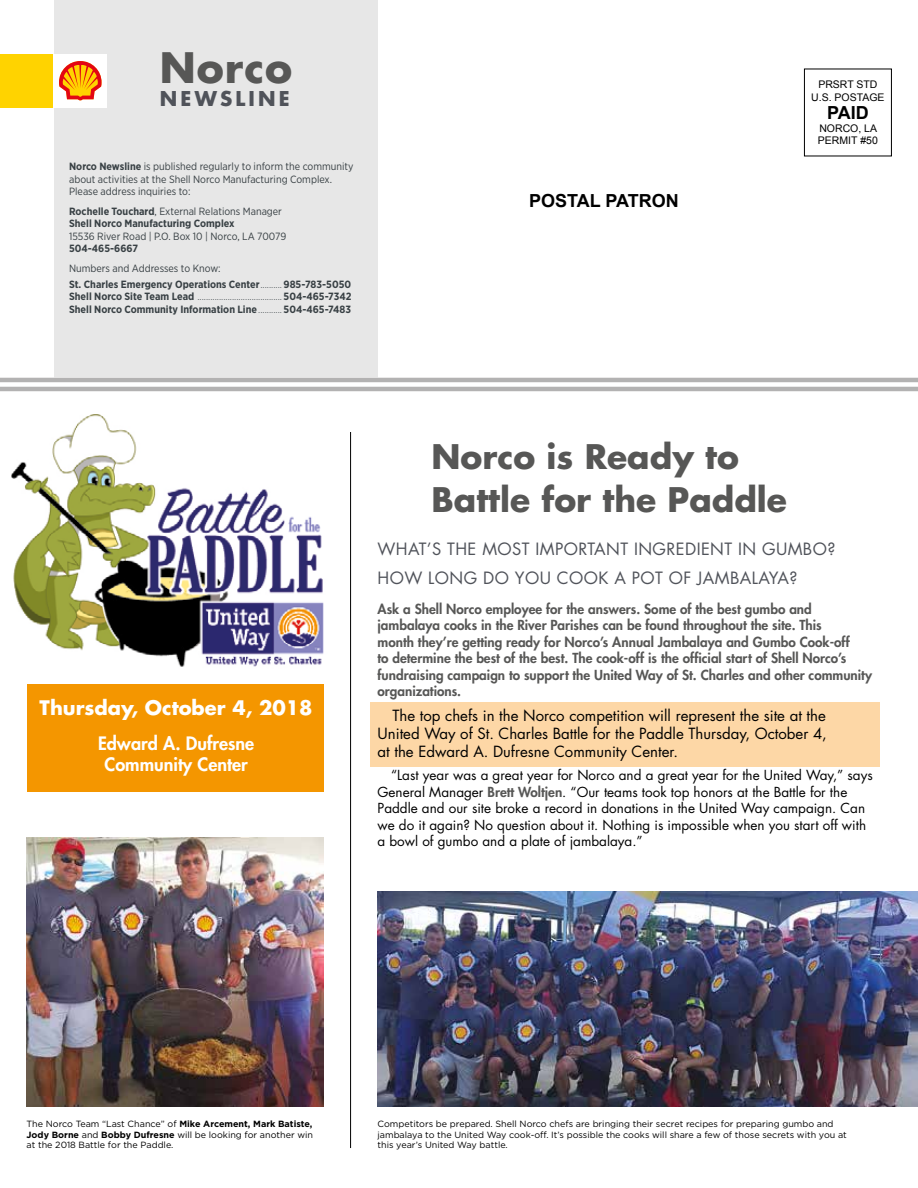
<style>
.page{position:relative;width:918px;height:1188px;background:#fff}
.page>*{position:absolute;margin:0;border:0;box-sizing:border-box;transform-origin:0 0}
.t1{font:700 40.8px "Futura Std";letter-spacing:.025em;color:#575756}
.t2{font:700 33px/43.5px "Futura Std";color:#575756}
.t3{font:700 19.95px "Futura Std";letter-spacing:.16em;color:#50535a}
.t4{font:700 19.5px "Futura Std";color:#fff}
.t5{font:800 18px/21.6px "Futura Std";color:#fff;text-align:center}
.t6{font:700 18px "Arial";color:#000}
.t7{font:16.5px/28.3px "Futura Std";letter-spacing:.025em;color:#50535a}
.t8{font:15px/18px "Futura Std";color:#000;text-align:justify}
.t9{font:800 13.5px/16.5px "Futura Std";color:#575756}
.t10{font:13.5px/16.5px "Futura Std";color:#000}
.t11{font:700 10.5px/12.6px "Gotham Narrow";color:#384044}
.t12{font:10.5px/12.6px "Gotham Narrow";color:#384044}
.t13{font:10.5px/12.6px "Arial";color:#000;text-align:center}
.t14{font:9px/10.5px "Gotham";color:#000;text-align:justify}
.s1{font-weight:700}
.s2{font-weight:400}
.s3{font-weight:300}
.s4{font-weight:800;color:#575756}
</style>
<div class="page">
<div style="left:27px;top:684px;width:297px;height:108px;background:#f49600"></div>
<img style="left:378px;top:891px;width:540px;height:216px">
<div style="left:371px;top:702px;width:509px;height:64px;background:#fdd7a6"></div>
<img style="left:27px;top:837px;width:297px;height:270px">
<img style="left:12px;top:414px;width:312px;height:253px">
<hr style="left:350px;top:432px;width:1px;height:716px;background:#000">
<div style="left:804px;top:69px;width:88px;height:87px;border:1px solid #000"></div>
<hr style="left:0;top:378px;width:918px;height:4px;background:#b3b2b2">
<hr style="left:0;top:387px;width:918px;height:4px;background:#b3b2b2">
<div style="left:54px;top:0;width:324px;height:378px;background:#e3e3e3"></div>
<div style="left:1px;top:54px;width:53px;height:53px;background:#ffd300"></div>
<div style="left:54px;top:54px;width:53px;height:53px;background:#fff"></div>
<svg style="left:59px;top:61px;width:43px;height:40px"></svg>
<h1 class="t1" style="left:160px;top:41px;width:134px">Norco</h1>
<h3 class="t3" style="left:160px;top:85px;width:131px">NEWSLINE</h3>
<p class="t12" style="left:69px;top:160px;width:286px"><span class="s1">Norco Newsline</span> is published regularly to inform the community about activities at the Shell Norco Manufacturing Complex.<br>Please address inquiries to:</p>
<p class="t11" style="left:69px;top:205px;width:214px">Rochelle Touchard<span class="s2">, External Relations Manager<br></span>Shell Norco Manufacturing Complex</p>
<p class="t12" style="left:69px;top:230px;width:219px">15536 River Road | P.O. Box 10 | Norco, LA 70079</p>
<p class="t11" style="left:69px;top:242px;width:71px">504-465-6667</p>
<p class="t11" style="left:69px;top:260px;width:284px;line-height:15.9px"><span class="s2">Numbers and Addresses to Know:<br></span>St. Charles Emergency Operations Center<span class="s3">..........</span>985-783-5050</p>
<p class="t11" style="left:69px;top:290px;width:284px">Shell Norco Site Team Lead <span class="s3">.......................................</span> 504-465-7342<br>Shell Norco Community Information Line<span class="s3">...........</span> 504-465-7483</p>
<h3 class="t6" style="left:529px;top:189px;width:151px">POSTAL PATRON</h3>
<p class="t13" style="left:811px;top:79px;width:75px">PRSRT STD<br>U.S. POSTAGE</p>
<h3 class="t6" style="left:827px;top:101px;width:43px">PAID</h3>
<p class="t13" style="left:818px;top:122px;width:61px;text-align:left">NORCO, LA<br>PERMIT #50</p>
<h3 class="t4" style="left:40px;top:694px;width:274px">Thursday, October 4, 2018</h3>
<h3 class="t5" style="left:98px;top:732px;width:158px">Edward A. Dufresne<br>Community Center</h3>
<h2 class="t2" style="left:432px;top:434px;width:357px">Norco is Ready to<br>Battle for the Paddle</h2>
<p class="t7" style="left:378px;top:535px;width:459px">WHAT’S THE MOST IMPORTANT INGREDIENT IN GUMBO?<br>HOW LONG DO YOU COOK A POT OF JAMBALAYA?</p>
<p class="t9" style="left:378px;top:600px;width:496px">Ask a Shell Norco employee for the answers. Some of the best gumbo and jambalaya cooks in the River Parishes can be found throughout the site. This<br>month they’re getting ready for Norco’s Annual Jambalaya and Gumbo Cook-off<br>to determine the best of the best. The cook-off is the official start of Shell Norco’s fundraising campaign to support the United Way of St. Charles and other community organizations.</p>
<p class="t8" style="left:378px;top:707px;width:451px;text-indent:15px">The top chefs in the Norco competition will represent the site at the United Way of St. Charles Battle for the Paddle Thursday, October 4, at the Edward A. Dufresne Community Center.</p>
<p class="t10" style="left:378px;top:767px;width:497px;text-indent:14px">“Last year was a great year for Norco and a great year for the United Way,” says General Manager <span class="s4">Brett Woltjen</span>. “Our teams took top honors at the Battle for the Paddle and our site broke a record in donations in the United Way campaign. Can we do it again? No question about it. Nothing is impossible when you start off with a bowl of gumbo and a plate of jambalaya.”</p>
<p class="t14" style="left:27px;top:1118px;width:288px">The Norco Team “Last Chance” of <span class="s1">Mike Arcement, Mark Batiste, Jody Borne</span> and <span class="s1">Bobby Dufresne</span> will be looking for another win at the 2018 Battle for the Paddle.</p>
<p class="t14" style="left:378px;top:1119px;width:471px;text-align:left">Competitors be prepared. Shell Norco chefs are bringing their secret recipes for preparing gumbo and jambalaya to the United Way cook-off. It’s possible the cooks will share a few of those secrets with you at this year’s United Way battle.</p>
</div>
